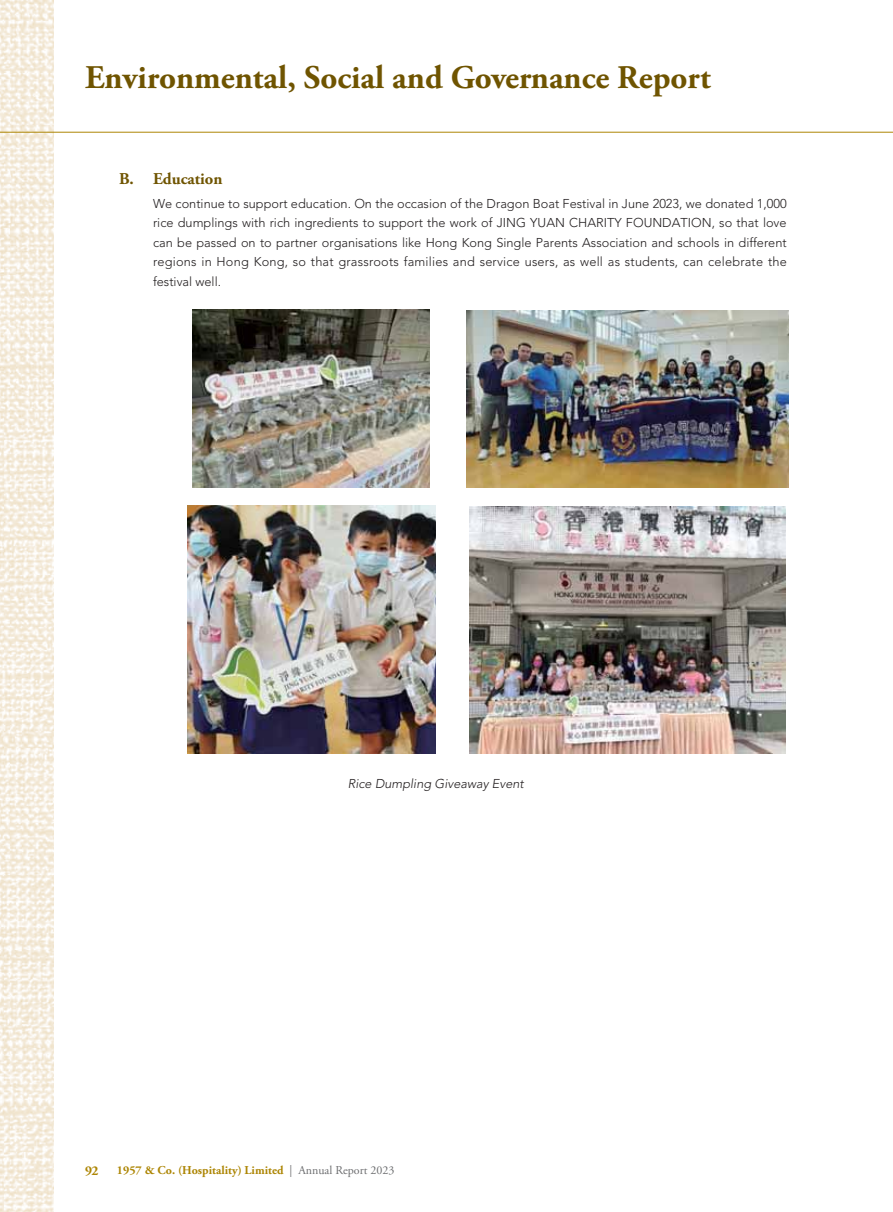
<style>
.page{position:relative;width:893px;height:1212px;background:#fff}
.page>*{position:absolute;margin:0;border:0;box-sizing:border-box;transform-origin:0 0}
.t1{font:700 33px "Adobe Garamond Pro";color:#6f5400}
.t2{font:700 16.5px "Adobe Garamond Pro";color:#6f5400}
.t3{font:700 13.5px "Adobe Garamond Pro";color:#ad8605}
.t4{font:300 12.75px/19.5px "Avenir LT Std";letter-spacing:.015em;color:#231f20;text-align:justify}
.t5{font:italic 300 12.75px "Avenir LT Std";color:#231f20}
.t6{font:700 12px "Adobe Garamond Pro";color:#ad8605}
.s1{font-weight:400;color:#6d6e70}
</style>
<div class="page">
<img style="left:0;top:0;width:53px;height:1212px">
<hr style="left:0;top:132px;width:893px;height:1px;background:#ad8605">
<img style="left:193px;top:310px;width:236px;height:177px">
<img style="left:466px;top:310px;width:323px;height:177px">
<img style="left:187px;top:505px;width:248px;height:248px">
<img style="left:470px;top:507px;width:315px;height:246px">
<h1 class="t1" style="left:85px;top:64px;width:627px">Environmental, Social and Governance Report</h1>
<p class="t2" style="left:119px;top:172px;width:105px">B. Education</p>
<p class="t4" style="left:153px;top:194px;width:635px">We continue to support education. On the occasion of the Dragon Boat Festival in June 2023, we donated 1,000 rice dumplings with rich ingredients to support the work of JING YUAN CHARITY FOUNDATION, so that love can be passed on to partner organisations like Hong Kong Single Parents Association and schools in different regions in Hong Kong, so that grassroots families and service users, as well as students, can celebrate the festival well.</p>
<p class="t5" style="left:348px;top:777px;width:177px">Rice Dumpling Giveaway Event</p>
<p class="t3" style="left:85px;top:1165px;width:15px">92</p>
<p class="t6" style="left:117px;top:1165px;width:279px">1957 &amp; Co. (Hospitality) Limited <span class="s1">| Annual Report 2023</span></p>
</div>
